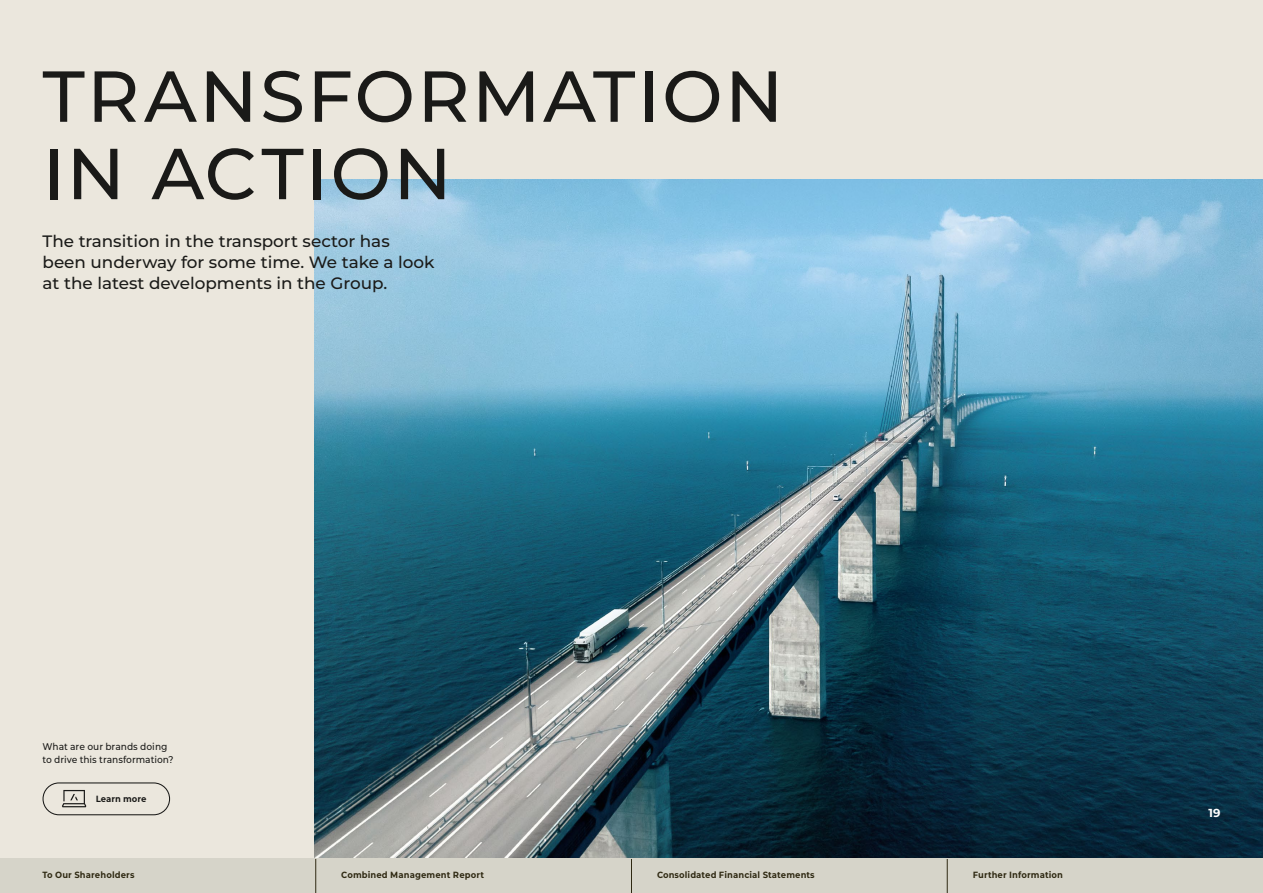
<style>
.page{position:relative;width:1263px;height:893px;background:#ebe7dd}
.page>*{position:absolute;margin:0;border:0;box-sizing:border-box;transform-origin:0 0}
.t1{font:500 72px/77.4px "TRATON Type Display";letter-spacing:.03em;color:#1a1a18}
.t2{font:500 16.5px/21px "TRATON Type Display";color:#1a1a18}
.t3{font:700 11.7px "TRATON Type Display";color:#fff}
.t4{font:500 9.75px/13.5px "TRATON Type Text";color:#1a1a18}
.t5{font:700 9px "TRATON Type Text";letter-spacing:.01em;color:#2f2912}
.t6{font:700 9px "TRATON Type Text";color:#1a1a18}
</style>
<div class="page">
<img style="left:315px;top:179px;width:948px;height:680px">
<div style="left:43px;top:782px;width:127px;height:33px;border:1px solid #1a1a18;border-radius:16px"></div>
<svg style="left:62px;top:790px;width:24px;height:17px"></svg>
<div style="left:947px;top:859px;width:316px;height:34px;background:#d6d4c9"></div>
<div style="left:631px;top:859px;width:316px;height:34px;background:#d6d4c9"></div>
<div style="left:316px;top:859px;width:315px;height:34px;background:#d6d4c9"></div>
<div style="left:0;top:859px;width:316px;height:34px;background:#d6d4c9"></div>
<hr style="left:315px;top:859px;width:1px;height:34px;background:#2f2912">
<hr style="left:631px;top:859px;width:1px;height:34px;background:#2f2912">
<hr style="left:947px;top:859px;width:1px;height:34px;background:#2f2912">
<h1 class="t1" style="left:43px;top:55px;width:742px">TRANSFORMATION<br>IN ACTION</h1>
<p class="t2" style="left:43px;top:230px;width:394px">The transition in the transport sector has been underway for some time. We take a look at the latest developments in the Group.</p>
<p class="t4" style="left:43px;top:739px;width:133px">What are our brands doing to drive this transformation?</p>
<p class="t6" style="left:96px;top:793px;width:52px">Learn more</p>
<p class="t5" style="left:43px;top:869px;width:93px">To Our Shareholders</p>
<p class="t5" style="left:341px;top:869px;width:144px">Combined Management Report</p>
<p class="t5" style="left:657px;top:869px;width:159px">Consolidated Financial Statements</p>
<p class="t5" style="left:973px;top:869px;width:92px">Further Information</p>
<p class="t3" style="left:1208px;top:804px;width:13px">19</p>
</div>
